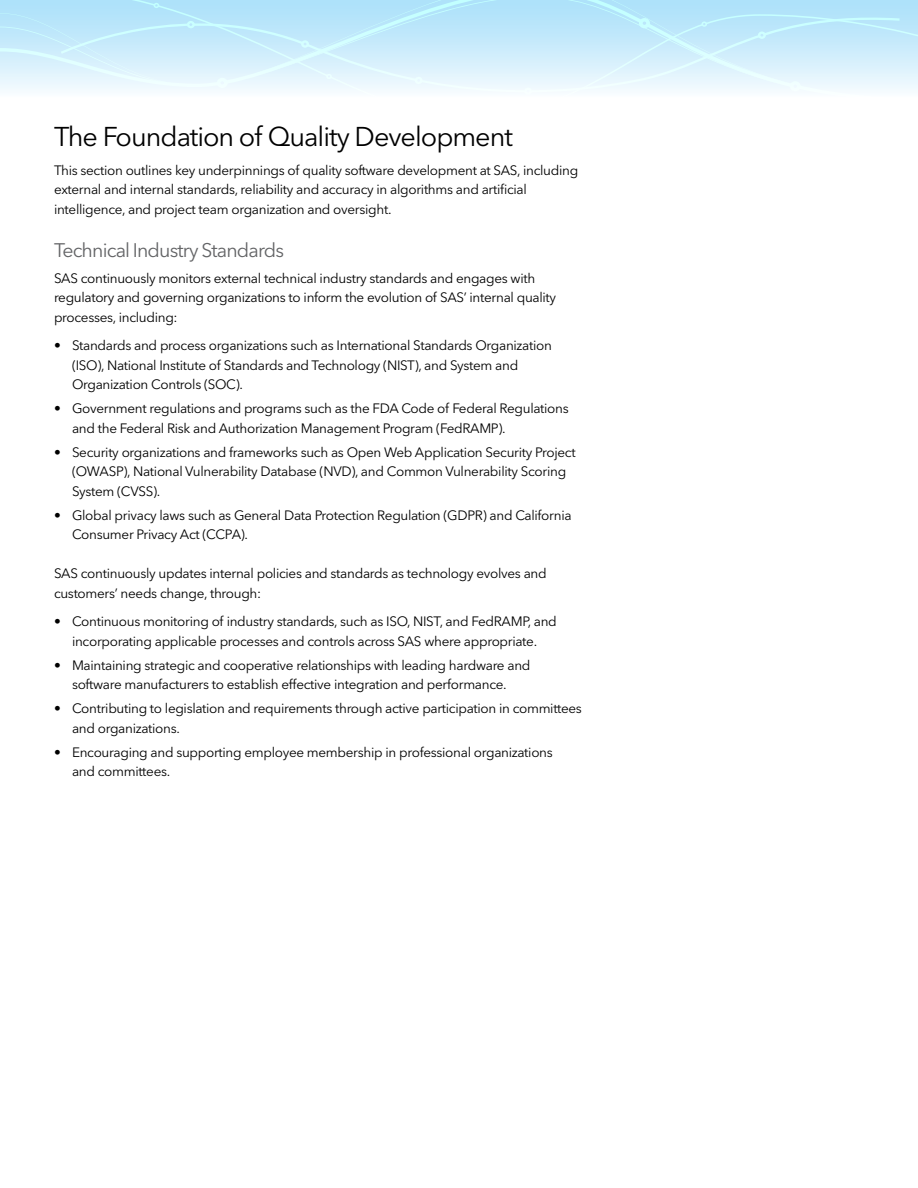
<style>
.page{position:relative;width:918px;height:1188px;background:#fff}
.page>*{position:absolute;margin:0;border:0;box-sizing:border-box;transform-origin:0 0}
.Head_1{font:27px "Avenir Next W1 G";letter-spacing:-.04em;color:#000}
.Head_2_Black_75{font:19.5px "Avenir Next W1 G";letter-spacing:-.045em;color:#636466}
.Body{font:13.5px/19.5px "Avenir Next W1 G";letter-spacing:-.02em;color:#000}
.Body_Before_bullet{font:13.5px/19.5px "Avenir Next W1 G";letter-spacing:-.02em;color:#000}
</style>
<div class="page">
<svg style="left:0;top:0;width:918px;height:91px;background:#bae6fa"></svg>
<svg style="left:61px;top:15px;width:839px;height:76px;background:#d1effc"></svg>
<svg style="left:154px;top:3px;width:5px;height:5px"></svg>
<svg style="left:187px;top:21px;width:8px;height:7px"></svg>
<svg style="left:301px;top:40px;width:8px;height:8px"></svg>
<svg style="left:415px;top:77px;width:8px;height:7px"></svg>
<svg style="left:524px;top:88px;width:8px;height:3px"></svg>
<svg style="left:758px;top:31px;width:8px;height:8px"></svg>
<svg style="left:790px;top:81px;width:11px;height:10px"></svg>
<svg style="left:639px;top:18px;width:11px;height:10px"></svg>
<svg style="left:217px;top:78px;width:11px;height:10px"></svg>
<svg style="left:326px;top:74px;width:6px;height:5px"></svg>
<svg style="left:701px;top:21px;width:6px;height:6px"></svg>
<h2 class="Head_1" style="left:54px;top:121px;width:460px">The Foundation of Quality Development</h2>
<p class="Body" style="left:54px;top:160px;width:526px">This section outlines key underpinnings of quality software development at SAS, including external and internal standards, reliability and accuracy in algorithms and artificial intelligence, and project team organization and oversight.</p>
<h3 class="Head_2_Black_75" style="left:54px;top:239px;width:232px">Technical Industry Standards</h3>
<p class="Body_Before_bullet" style="left:54px;top:268px;width:504px">SAS continuously monitors external technical industry standards and engages with regulatory and governing organizations to inform the evolution of SAS’ internal quality processes, including:</p>
<p class="Body" style="left:72px;top:336px;width:481px;text-indent:-18px">• Standards and process organizations such as International Standards Organization (ISO), National Institute of Standards and Technology (NIST), and System and<br>Organization Controls (SOC).</p>
<p class="Body" style="left:72px;top:399px;width:498px;text-indent:-18px">• Government regulations and programs such as the FDA Code of Federal Regulations and the Federal Risk and Authorization Management Program (FedRAMP).</p>
<p class="Body" style="left:72px;top:442px;width:505px;text-indent:-18px">• Security organizations and frameworks such as Open Web Application Security Project (OWASP), National Vulnerability Database (NVD), and Common Vulnerability Scoring<br>System (CVSS).</p>
<p class="Body" style="left:72px;top:505px;width:501px;text-indent:-18px">• Global privacy laws such as General Data Protection Regulation (GDPR) and California<br>Consumer Privacy Act (CCPA).</p>
<p class="Body_Before_bullet" style="left:54px;top:564px;width:494px">SAS continuously updates internal policies and standards as technology evolves and customers’ needs change, through:</p>
<p class="Body" style="left:54px;top:612px;width:504px;text-align:center">• Continuous monitoring of industry standards, such as ISO, NIST, and FedRAMP, and incorporating applicable processes and controls across SAS where appropriate.</p>
<p class="Body" style="left:54px;top:655px;width:478px;text-align:center">• Maintaining strategic and cooperative relationships with leading hardware and software manufacturers to establish effective integration and performance.</p>
<p class="Body" style="left:72px;top:699px;width:511px;text-indent:-18px">• Contributing to legislation and requirements through active participation in committees and organizations.</p>
<p class="Body" style="left:72px;top:742px;width:482px;text-indent:-18px">• Encouraging and supporting employee membership in professional organizations and committees.</p>
</div>
